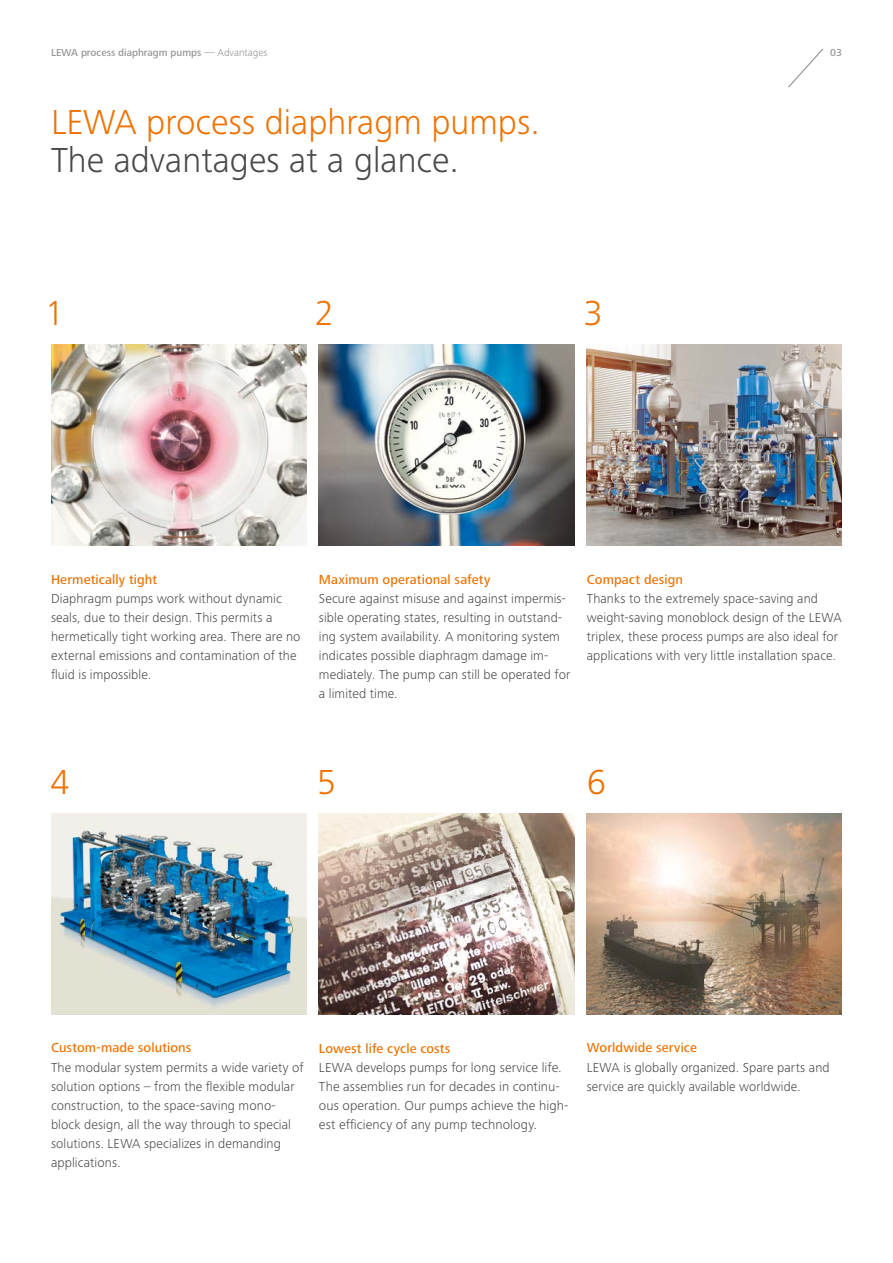
<style>
.page{position:relative;width:893px;height:1263px;background:#fff}
.page>*{position:absolute;margin:0;border:0;box-sizing:border-box;transform-origin:0 0}
.t1{font:300 36px "Frutiger Next LTW1 G";color:#ee7203}
.t2{font:300 36px "Frutiger Next LTW1 G";color:#4a4a49}
.t3{font:300 13.5px/19.2px "Frutiger Next LTW1 G";letter-spacing:.01em;color:#4a4a49}
.t4{font:500 13.5px "Frutiger Next LTW1 G";letter-spacing:.01em;color:#ee7203}
.t5{font:500 10.5px "Frutiger Next LTW1 G";color:#929292}
.s1{font-weight:300}
</style>
<div class="page">
<img style="left:319px;top:344px;width:255px;height:201px">
<img style="left:319px;top:813px;width:255px;height:201px">
<img style="left:51px;top:344px;width:255px;height:201px">
<img style="left:51px;top:813px;width:255px;height:201px">
<img style="left:587px;top:344px;width:255px;height:201px">
<img style="left:587px;top:813px;width:255px;height:201px">
<svg style="left:788px;top:49px;width:36px;height:39px"></svg>
<p class="t5" style="left:51px;top:47px;width:218px">LEWA process diaphragm pumps <span class="s1">— Advantages</span></p>
<p class="t5" style="left:830px;top:47px;width:13px">03</p>
<h1 class="t1" style="left:51px;top:101px;width:490px">LEWA process diaphragm pumps.</h1>
<h1 class="t2" style="left:51px;top:140px;width:409px">The advantages at a glance.</h1>
<h1 class="t1" style="left:45px;top:293px;width:21px">1</h1>
<h1 class="t1" style="left:315px;top:293px;width:21px">2</h1>
<h1 class="t1" style="left:584px;top:293px;width:21px">3</h1>
<p class="t4" style="left:51px;top:571px;width:108px">Hermetically tight</p>
<p class="t3" style="left:51px;top:589px;width:251px">Diaphragm pumps work without dynamic seals, due to their design. This permits a hermetically tight working area. There are no external emissions and contamination of the fluid is impossible.</p>
<p class="t4" style="left:319px;top:571px;width:173px">Maximum operational safety</p>
<p class="t3" style="left:319px;top:589px;width:253px">Secure against misuse and against impermis&shy;sible operating states, resulting in outstand&shy;ing system availability. A monitoring system indicates possible diaphragm damage im&shy;mediately. The pump can still be operated for a limited time.</p>
<p class="t4" style="left:587px;top:571px;width:98px">Compact design</p>
<p class="t3" style="left:587px;top:589px;width:256px">Thanks to the extremely space-saving and weight-saving monoblock design of the LEWA triplex, these process pumps are also ideal for applications with very little installation space.</p>
<h1 class="t1" style="left:50px;top:761px;width:21px">4</h1>
<h1 class="t1" style="left:317px;top:761px;width:21px">5</h1>
<h1 class="t1" style="left:587px;top:761px;width:21px">6</h1>
<p class="t4" style="left:51px;top:1040px;width:142px">Custom-made solutions</p>
<p class="t3" style="left:51px;top:1057px;width:254px">The modular system permits a wide variety of solution options – from the flexible modular construction, to the space-saving mono&shy;block design, all the way through to special solutions. LEWA specializes in demanding applications.</p>
<p class="t4" style="left:319px;top:1040px;width:133px">Lowest life cycle costs</p>
<p class="t3" style="left:319px;top:1057px;width:251px">LEWA develops pumps for long service life.<br>The assemblies run for decades in continu&shy;ous operation. Our pumps achieve the high&shy;est efficiency of any pump technology.</p>
<p class="t4" style="left:587px;top:1040px;width:112px">Worldwide service</p>
<p class="t3" style="left:587px;top:1057px;width:244px">LEWA is globally organized. Spare parts and service are quickly available worldwide.</p>
</div>
